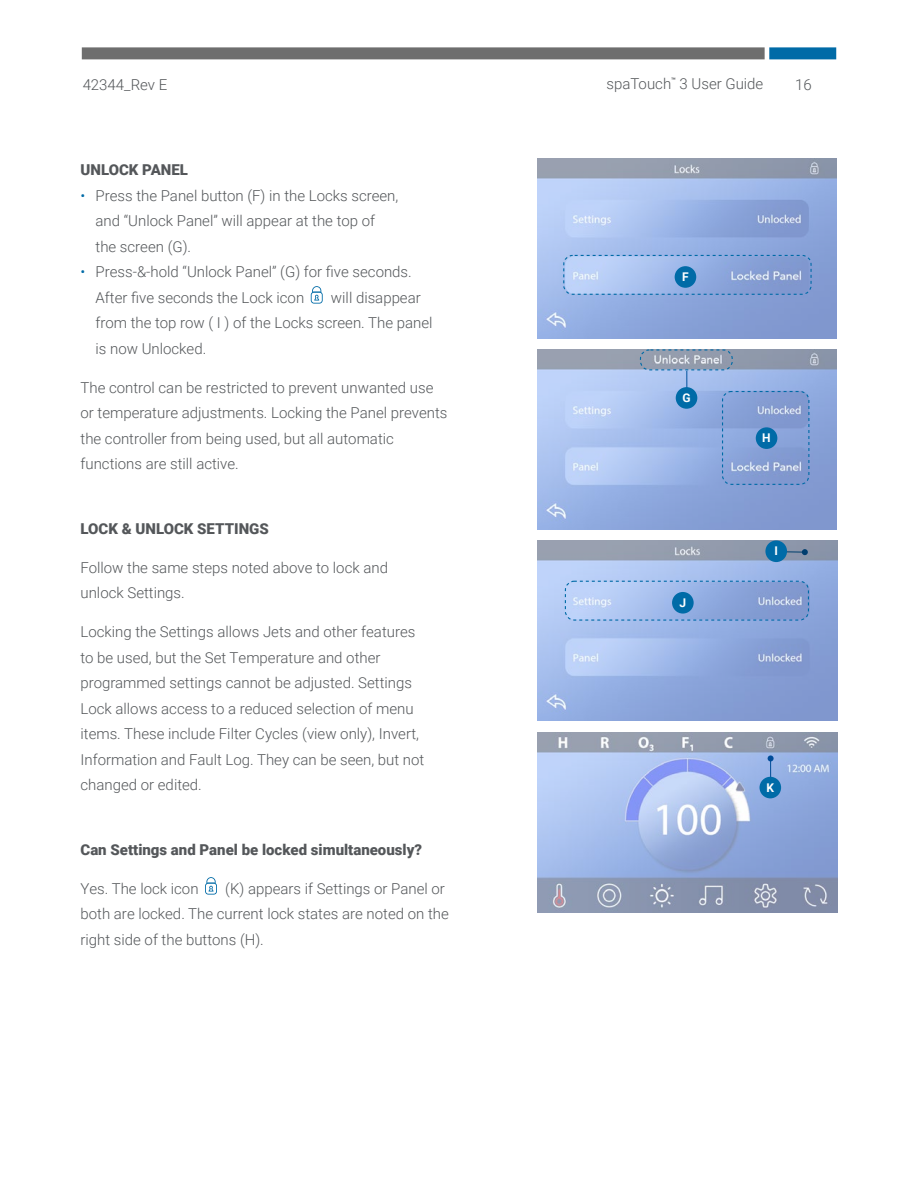
<style>
.page{position:relative;width:918px;height:1188px;background:#fff}
.page>*{position:absolute;margin:0;border:0;box-sizing:border-box;transform-origin:0 0}
.t1{font:300 15px/25.5px "Roboto";color:#54575a}
.t2{font:900 15px "Roboto";color:#54575a}
.t3{font:700 12px "Roboto";color:#fff}
.s1{color:#006ba7}
</style>
<div class="page">
<img style="left:537px;top:158px;width:300px;height:180px">
<img style="left:537px;top:350px;width:300px;height:180px">
<img style="left:537px;top:541px;width:300px;height:180px">
<img style="left:537px;top:732px;width:300px;height:180px">
<svg style="left:311px;top:286px;width:12px;height:18px"></svg>
<svg style="left:205px;top:877px;width:12px;height:18px"></svg>
<div style="left:769px;top:47px;width:67px;height:12px;background:#006ba7"></div>
<div style="left:82px;top:47px;width:683px;height:12px;background:#6e6e6e"></div>
<div style="left:563px;top:255px;width:249px;height:40px;border:1px dashed #006ba7;border-radius:9px"></div>
<div style="left:640px;top:349px;width:93px;height:21px;border:1px dashed #006ba7;border-radius:9px"></div>
<svg style="left:684px;top:371px;width:6px;height:16px"></svg>
<hr style="left:777px;top:551px;width:28px;height:2px;background:#006ba7">
<svg style="left:802px;top:549px;width:6px;height:6px"></svg>
<svg style="left:768px;top:755px;width:6px;height:22px"></svg>
<div style="left:722px;top:391px;width:87px;height:94px;border:1px dashed #006ba7;border-radius:9px"></div>
<div style="left:565px;top:581px;width:244px;height:40px;border:1px dashed #006ba7;border-radius:9px"></div>
<div style="left:675px;top:266px;width:21px;height:22px;background:#006ba7;border-radius:50%"></div>
<div style="left:676px;top:387px;width:21px;height:22px;background:#006ba7;border-radius:50%"></div>
<div style="left:765px;top:540px;width:22px;height:22px;background:#006ba7;border-radius:50%"></div>
<div style="left:760px;top:777px;width:21px;height:21px;background:#006ba7;border-radius:50%"></div>
<div style="left:756px;top:427px;width:21px;height:22px;background:#006ba7;border-radius:50%"></div>
<div style="left:672px;top:592px;width:22px;height:22px;background:#006ba7;border-radius:50%"></div>
<p class="t1" style="left:606px;top:71px;width:158px">spaTouch<sup>™</sup> 3 User Guide</p>
<p class="t1" style="left:83px;top:71px;width:86px">42344_Rev E</p>
<p class="t1" style="left:795px;top:71px;width:18px">16</p>
<p class="t2" style="left:81px;top:159px;width:109px">UNLOCK PANEL</p>
<p class="t1" style="left:96px;top:182px;width:304px;text-indent:-15px"><span class="s1">•</span> Press the Panel button (F) in the Locks screen, and “Unlock Panel” will appear at the top of the screen (G).</p>
<p class="t1" style="left:96px;top:258px;width:318px;text-indent:-15px"><span class="s1">•</span> Press-&amp;-hold “Unlock Panel” (G) for five seconds.<br>After five seconds the Lock icon</p>
<p class="t1" style="left:96px;top:284px;width:338px;text-indent:235px">will disappear from the top row ( I ) of the Locks screen. The panel is now Unlocked.</p>
<p class="t1" style="left:81px;top:374px;width:368px">The control can be restricted to prevent unwanted use or temperature adjustments. Locking the Panel prevents the controller from being used, but all automatic functions are still active.</p>
<p class="t2" style="left:81px;top:518px;width:190px">LOCK &amp; UNLOCK SETTINGS</p>
<p class="t1" style="left:81px;top:554px;width:309px">Follow the same steps noted above to lock and unlock Settings.</p>
<p class="t1" style="left:81px;top:618px;width:345px">Locking the Settings allows Jets and other features to be used, but the Set Temperature and other programmed settings cannot be adjusted. Settings Lock allows access to a reduced selection of menu items. These include Filter Cycles (view only), Invert, Information and Fault Log. They can be seen, but not changed or edited.</p>
<p class="t2" style="left:81px;top:839px;width:343px">Can Settings and Panel be locked simultaneously?</p>
<p class="t1" style="left:81px;top:875px;width:120px">Yes. The lock icon</p>
<p class="t1" style="left:81px;top:875px;width:370px;text-indent:145px">(K) appears if Settings or Panel or both are locked. The current lock states are noted on the right side of the buttons (H).</p>
<p class="t3" style="left:682px;top:269px;width:8px">F</p>
<p class="t3" style="left:682px;top:389px;width:10px">G</p>
<p class="t3" style="left:679px;top:594px;width:8px">J</p>
<p class="t3" style="left:762px;top:430px;width:10px">H</p>
<p class="t3" style="left:774px;top:543px;width:5px">I</p>
<p class="t3" style="left:767px;top:779px;width:9px">K</p>
</div>
